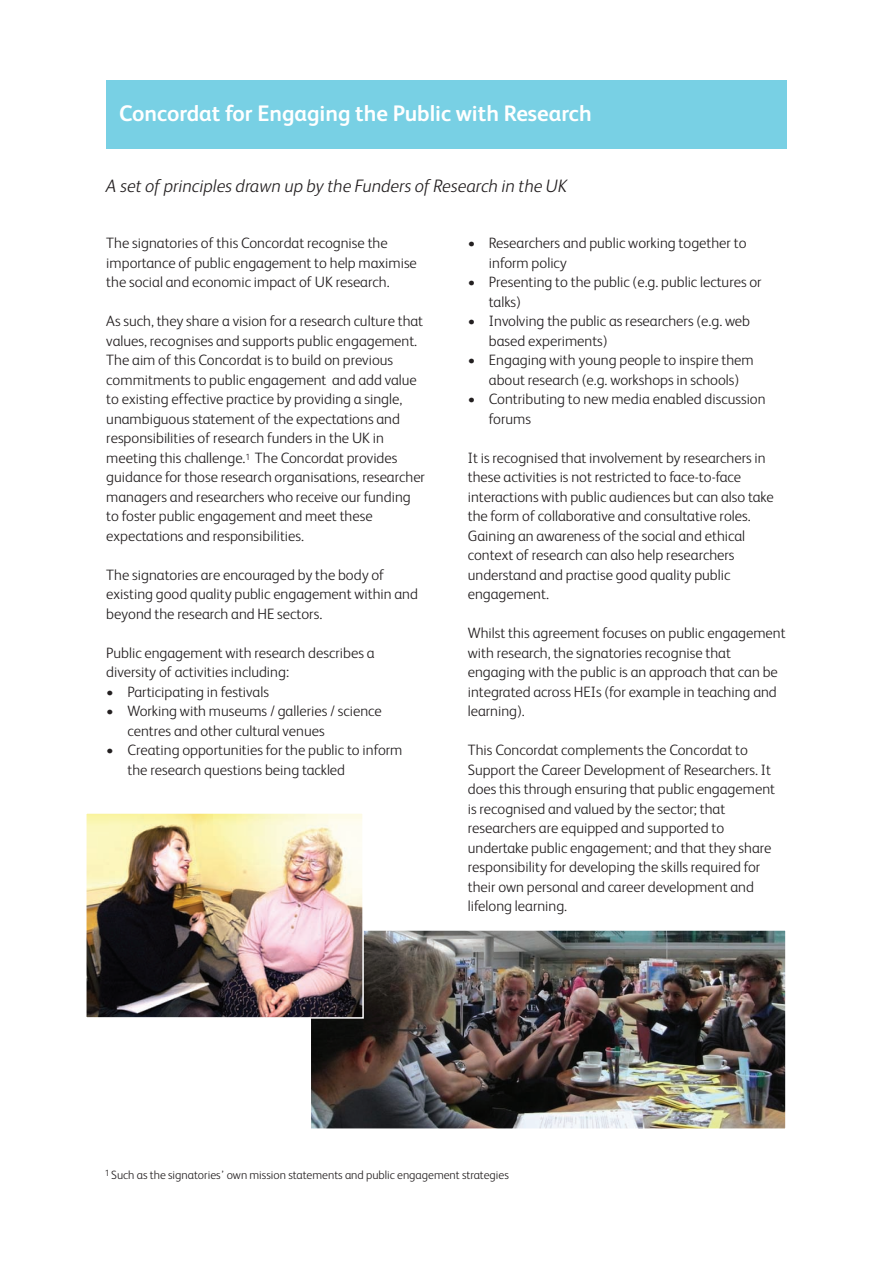
<style>
.page{position:relative;width:893px;height:1263px;background:#fff}
.page>*{position:absolute;margin:0;border:0;box-sizing:border-box;transform-origin:0 0}
.t1{font:700 22.5px "FS Albert";color:#fff}
.t2{font:italic 300 18px "FS Albert";color:#231f20}
.t3{font:300 15px/19.5px "FS Albert";color:#231f20}
.t4{font:300 12px "FS Albert";color:#231f20}
</style>
<div class="page">
<div style="left:106px;top:81px;width:681px;height:68px;background:#78d0e4"></div>
<img style="left:312px;top:932px;width:472px;height:195px">
<div style="left:309px;top:929px;width:478px;height:201px;border:2px solid #fff"></div>
<img style="left:88px;top:815px;width:273px;height:201px">
<div style="left:85px;top:812px;width:279px;height:207px;border:2px solid #fff"></div>
<h1 class="t1" style="left:119px;top:105px;width:474px">Concordat for Engaging the Public with Research</h1>
<p class="t2" style="left:106px;top:180px;width:462px">A set of principles drawn up by the Funders of Research in the UK</p>
<p class="t3" style="left:106px;top:235px;width:312px">The signatories of this Concordat recognise the importance of public engagement to help maximise the social and economic impact of UK research.</p>
<p class="t3" style="left:106px;top:313px;width:320px">As such, they share a vision for a research culture that values, recognises and supports public engagement.<br>The aim of this Concordat is to build on previous commitments to public engagement and add value to existing effective practice by providing a single, unambiguous statement of the expectations and responsibilities of research funders in the UK in meeting this challenge.<sup>1</sup> The Concordat provides guidance for those research organisations, researcher managers and researchers who receive our funding to foster public engagement and meet these expectations and responsibilities.</p>
<p class="t3" style="left:106px;top:566px;width:313px">The signatories are encouraged by the body of existing good quality public engagement within and beyond the research and HE sectors.</p>
<p class="t3" style="left:106px;top:644px;width:270px">Public engagement with research describes a diversity of activities including:</p>
<p class="t3" style="left:106px;top:683px;width:164px">• Participating in festivals</p>
<p class="t3" style="left:127px;top:703px;width:256px;text-indent:-21px">• Working with museums / galleries / science centres and other cultural venues</p>
<p class="t3" style="left:127px;top:742px;width:276px;text-indent:-21px">• Creating opportunities for the public to inform the research questions being tackled</p>
<p class="t3" style="left:489px;top:235px;width:259px;text-indent:-21px">• Researchers and public working together to inform policy</p>
<p class="t3" style="left:489px;top:274px;width:274px;text-indent:-21px">• Presenting to the public (e.g. public lectures or talks)</p>
<p class="t3" style="left:489px;top:313px;width:263px;text-indent:-21px">• Involving the public as researchers (e.g. web based experiments)</p>
<p class="t3" style="left:468px;top:352px;width:287px;text-align:center">• Engaging with young people to inspire them about research (e.g. workshops in schools)</p>
<p class="t3" style="left:489px;top:391px;width:278px;text-indent:-21px">• Contributing to new media enabled discussion forums</p>
<p class="t3" style="left:468px;top:449px;width:307px">It is recognised that involvement by researchers in these activities is not restricted to face-to-face interactions with public audiences but can also take the form of collaborative and consultative roles.<br>Gaining an awareness of the social and ethical context of research can also help researchers understand and practise good quality public engagement.</p>
<p class="t3" style="left:468px;top:625px;width:319px">Whilst this agreement focuses on public engagement with research, the signatories recognise that engaging with the public is an approach that can be integrated across HEIs (for example in teaching and learning).</p>
<p class="t3" style="left:468px;top:742px;width:309px">This Concordat complements the Concordat to Support the Career Development of Researchers. It does this through ensuring that public engagement is recognised and valued by the sector; that researchers are equipped and supported to undertake public engagement; and that they share responsibility for developing the skills required for their own personal and career development and lifelong learning.</p>
<p class="t4" style="left:105px;top:1171px;width:406px"><sup>1</sup> Such as the signatories’ own mission statements and public engagement strategies</p>
</div>
